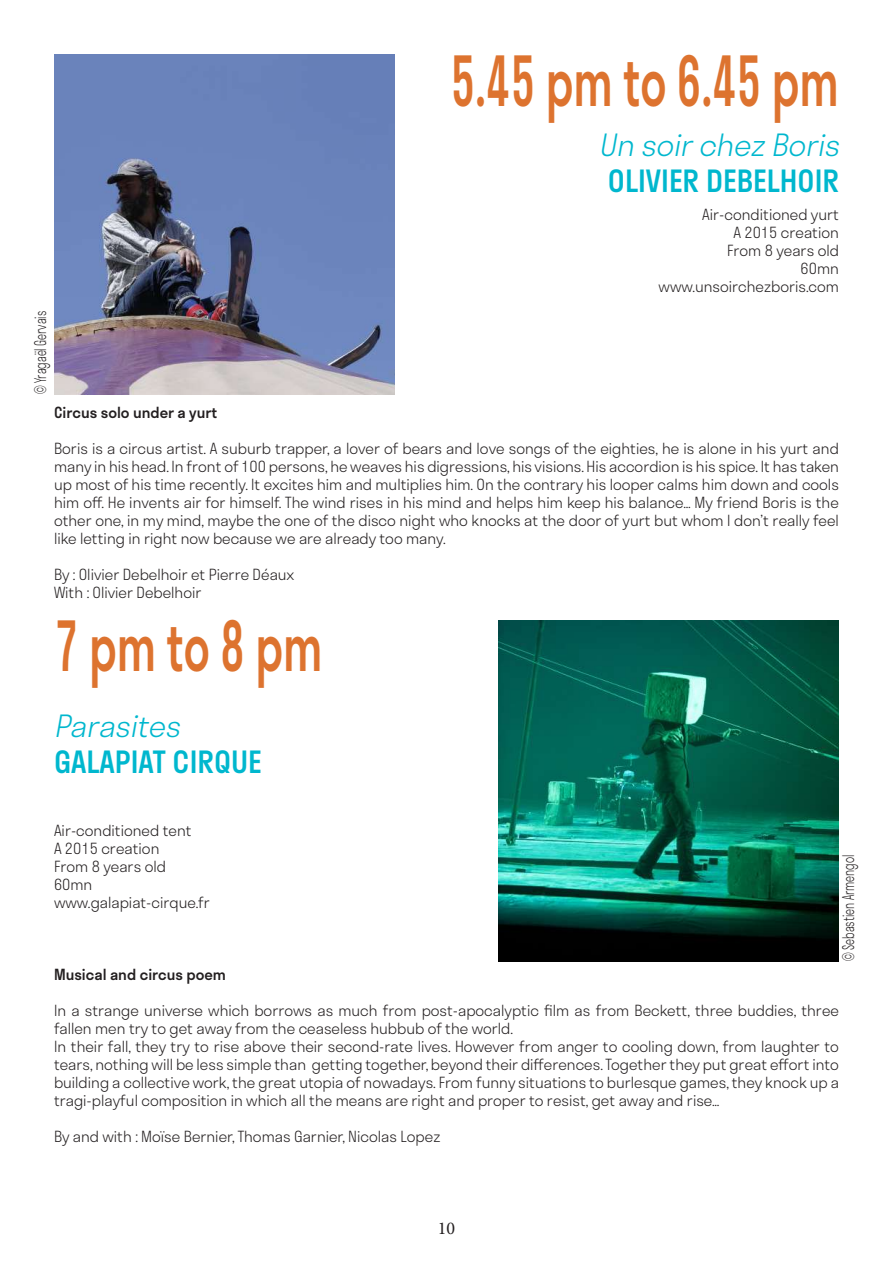
<style>
.page{position:relative;width:893px;height:1263px;background:#fff}
.page>*{position:absolute;margin:0;border:0;box-sizing:border-box;transform-origin:0 0}
.t1{font:500 67.5px "Stratos";color:#dd732f;scale:.67 1}
.t2{font:500 30px "Stratos";color:#00b7ce}
.t3{font:italic 300 30px "Stratos";color:#00b7ce}
.t4{font:18px "Minion Pro";color:#231f20}
.t5{font:300 15.75px "Stratos";color:#231f20;scale:.67 1}
.t6{font:300 15px/18px "Stratos";color:#231f20}
.t7{font:500 15px "Stratos";color:#231f20}
</style>
<div class="page">
<img style="left:54px;top:54px;width:340px;height:340px">
<img style="left:499px;top:621px;width:340px;height:340px">
<p class="t5" style="left:28px;top:394px;width:126px;rotate:-90deg">© Yragaël Gervais</p>
<h1 class="t1" style="left:451px;top:27px;width:581px">5.45 pm to 6.45 pm</h1>
<h2 class="t3" style="left:599px;top:121px;width:250px">Un soirchezBoris</h2>
<h2 class="t2" style="left:608px;top:157px;width:232px">OLIVIER DEBELHOIR</h2>
<p class="t6" style="left:659px;top:205px;width:182px;text-align:right">Air-conditioned yurt<br>A 2015 creation<br>From 8 years old<br>60mn www.unsoirchezboris.com</p>
<p class="t7" style="left:54px;top:400px;width:165px">Circus solo under a yurt</p>
<p class="t6" style="left:54px;top:439px;width:786px;text-align:justify">Boris is a circus artist. A suburb trapper, a lover of bears and love songs of the eighties, he is alone in his yurt and many in his head. In front of 100 persons, he weaves his digressions, his visions. His accordion is his spice. It has taken up most of his time recently. It excites him and multiplies him. On the contrary his looper calms him down and cools him off. He invents air for himself. The wind rises in his mind and helps him keep his balance… My friend Boris is the other one, in my mind, maybe the one of the disco night who knocks at the door of yurt but whom I don’t really feel like letting in right now because we are already too many.</p>
<p class="t6" style="left:54px;top:565px;width:242px">By : Olivier Debelhoir et Pierre Déaux<br>With : Olivier Debelhoir</p>
<h1 class="t1" style="left:54px;top:592px;width:402px">7 pm to 8 pm</h1>
<h2 class="t3" style="left:54px;top:702px;width:136px">Parasites</h2>
<h2 class="t2" style="left:54px;top:738px;width:209px">GALAPIAT CIRQUE</h2>
<p class="t6" style="left:54px;top:821px;width:157px">Air-conditioned tent<br>A 2015 creation<br>From 8 years old<br>60mn www.galapiat-cirque.fr</p>
<p class="t5" style="left:836px;top:961px;width:160px;rotate:-90deg">© Sebastien Armengol</p>
<p class="t7" style="left:54px;top:963px;width:174px">Musical and circus poem</p>
<p class="t6" style="left:54px;top:1001px;width:786px">In a strange universe which borrows as much from post-apocalyptic film as from Beckett, three buddies, three fallen men try to get away from the ceaseless hubbub of the world.<br>In their fall, they try to rise above their second-rate lives. However from anger to cooling down, from laughter to tears, nothing will be less simple than getting together, beyond their differences. Together they put great effort into building a collective work, the great utopia of nowadays. From funny situations to burlesque games, they knock up a tragi-playful composition in which all the means are right and proper to resist, get away and rise…</p>
<p class="t6" style="left:54px;top:1127px;width:388px">By and with : Moïse Bernier, Thomas Garnier, Nicolas Lopez</p>
<p class="t4" style="left:438px;top:1216px;width:19px">10</p>
</div>
